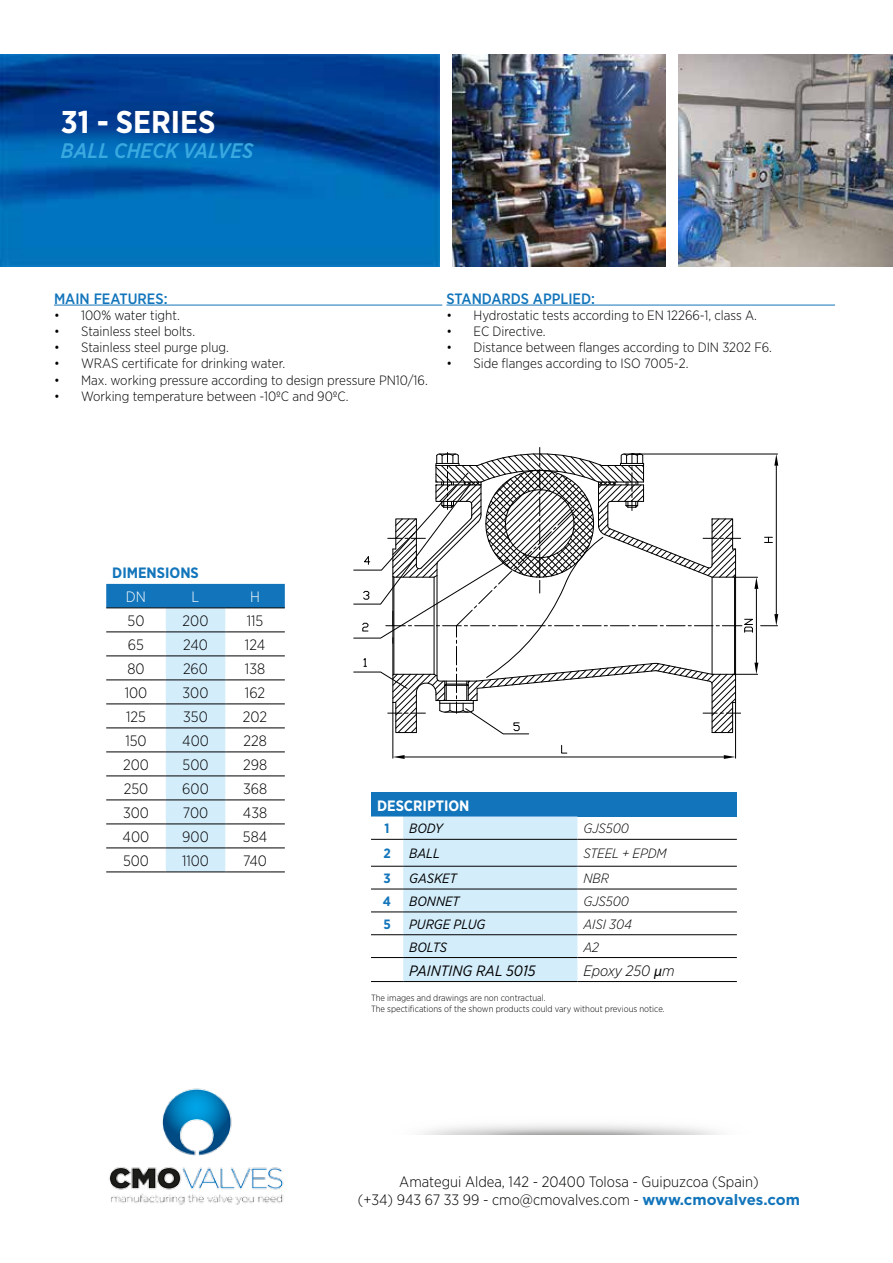
<style>
.page{position:relative;width:893px;height:1263px;background:#fff}
.page>*{position:absolute;margin:0;border:0;box-sizing:border-box;transform-origin:0 0}
.t1{font:700 31.5px "Gotham Narrow";color:#fff}
.t2{font:italic 500 21px "Gotham Narrow";color:#39a9e0}
.t3{font:300 15px/18px "Gotham Narrow";color:#000;text-align:center}
.t4{font:500 15px "Gotham Narrow";color:#1275bb}
.t5{font:italic 15px "Gotham Narrow";color:#000}
.t6{font:700 15px "Gotham Narrow";color:#fff}
.t7{font:700 15px "Gotham Narrow";color:#1275bb}
.t8{font:italic 300 15px "Gotham Narrow";color:#000}
.t9{font:300 15px "Gotham Narrow";color:#fff}
.t10{font:300 13.5px "Gotham Narrow";color:#000}
.t11{font:italic 13.5px "Gotham Narrow";color:#000}
.t12{font:italic 300 13.5px "Gotham Narrow";color:#000}
.t13{font:700 13.5px "Gotham Narrow";color:#1275bb}
.t14{font:300 9px/10.8px "Gotham Narrow";color:#000}
.s1{font-family:"Myriad Pro";font-weight:400}
.s2{font-family:"Gotham";font-weight:700;color:#1275bb}
</style>
<div class="page">
<img style="left:109px;top:1088px;width:175px;height:117px">
<img style="left:0;top:54px;width:440px;height:212px">
<img style="left:453px;top:54px;width:213px;height:212px">
<img style="left:679px;top:54px;width:214px;height:212px">
<hr style="left:393px;top:702px;width:1px;height:56px;background:#000">
<hr style="left:735px;top:702px;width:1px;height:56px;background:#000">
<hr style="left:405px;top:757px;width:319px;height:1px;background:#000">
<svg style="left:393px;top:755px;width:12px;height:4px"></svg>
<svg style="left:724px;top:755px;width:11px;height:4px"></svg>
<svg style="left:561px;top:745px;width:6px;height:9px"></svg>
<svg style="left:353px;top:447px;width:425px;height:287px"></svg>
<svg style="left:106px;top:584px;width:179px;height:287px"></svg>
<hr style="left:106px;top:607px;width:60px;height:1px;background:#000">
<hr style="left:166px;top:607px;width:59px;height:1px;background:#000">
<hr style="left:225px;top:607px;width:60px;height:1px;background:#000">
<hr style="left:106px;top:631px;width:60px;height:1px;background:#000">
<hr style="left:166px;top:631px;width:59px;height:1px;background:#000">
<hr style="left:225px;top:631px;width:60px;height:1px;background:#000">
<hr style="left:106px;top:655px;width:60px;height:1px;background:#000">
<hr style="left:166px;top:655px;width:59px;height:1px;background:#000">
<hr style="left:225px;top:655px;width:60px;height:1px;background:#000">
<hr style="left:106px;top:679px;width:60px;height:1px;background:#000">
<hr style="left:166px;top:679px;width:59px;height:1px;background:#000">
<hr style="left:225px;top:679px;width:60px;height:1px;background:#000">
<hr style="left:106px;top:703px;width:60px;height:1px;background:#000">
<hr style="left:166px;top:703px;width:59px;height:1px;background:#000">
<hr style="left:225px;top:703px;width:60px;height:1px;background:#000">
<hr style="left:106px;top:727px;width:60px;height:1px;background:#000">
<hr style="left:166px;top:727px;width:59px;height:1px;background:#000">
<hr style="left:225px;top:727px;width:60px;height:1px;background:#000">
<hr style="left:106px;top:751px;width:60px;height:1px;background:#000">
<hr style="left:166px;top:751px;width:59px;height:1px;background:#000">
<hr style="left:225px;top:751px;width:60px;height:1px;background:#000">
<hr style="left:106px;top:775px;width:60px;height:1px;background:#000">
<hr style="left:166px;top:775px;width:59px;height:1px;background:#000">
<hr style="left:225px;top:775px;width:60px;height:1px;background:#000">
<hr style="left:106px;top:799px;width:60px;height:1px;background:#000">
<hr style="left:166px;top:799px;width:59px;height:1px;background:#000">
<hr style="left:225px;top:799px;width:60px;height:1px;background:#000">
<hr style="left:106px;top:823px;width:60px;height:1px;background:#000">
<hr style="left:166px;top:823px;width:59px;height:1px;background:#000">
<hr style="left:225px;top:823px;width:60px;height:1px;background:#000">
<hr style="left:106px;top:847px;width:60px;height:1px;background:#000">
<hr style="left:166px;top:847px;width:59px;height:1px;background:#000">
<hr style="left:225px;top:847px;width:60px;height:1px;background:#000">
<hr style="left:106px;top:871px;width:60px;height:1px;background:#000">
<hr style="left:166px;top:871px;width:59px;height:1px;background:#000">
<hr style="left:225px;top:871px;width:60px;height:1px;background:#000">
<div style="left:371px;top:792px;width:366px;height:24px;background:#1275bb"></div>
<svg style="left:371px;top:816px;width:206px;height:165px;background:#d7ecf8"></svg>
<hr style="left:371px;top:839px;width:32px;height:1px;background:#000">
<hr style="left:403px;top:839px;width:174px;height:1px;background:#000">
<hr style="left:577px;top:839px;width:160px;height:1px;background:#000">
<hr style="left:371px;top:866px;width:32px;height:1px;background:#000">
<hr style="left:403px;top:866px;width:174px;height:1px;background:#000">
<hr style="left:577px;top:866px;width:160px;height:1px;background:#000">
<hr style="left:371px;top:889px;width:32px;height:1px;background:#000">
<hr style="left:403px;top:889px;width:174px;height:1px;background:#000">
<hr style="left:577px;top:889px;width:160px;height:1px;background:#000">
<hr style="left:371px;top:911px;width:32px;height:1px;background:#000">
<hr style="left:403px;top:911px;width:174px;height:1px;background:#000">
<hr style="left:577px;top:911px;width:160px;height:1px;background:#000">
<hr style="left:371px;top:934px;width:32px;height:1px;background:#000">
<hr style="left:403px;top:934px;width:174px;height:1px;background:#000">
<hr style="left:577px;top:934px;width:160px;height:1px;background:#000">
<hr style="left:371px;top:957px;width:32px;height:1px;background:#000">
<hr style="left:403px;top:957px;width:174px;height:1px;background:#000">
<hr style="left:577px;top:957px;width:160px;height:1px;background:#000">
<hr style="left:371px;top:981px;width:32px;height:1px;background:#000">
<hr style="left:403px;top:981px;width:174px;height:1px;background:#000">
<hr style="left:577px;top:981px;width:160px;height:1px;background:#000">
<hr style="left:54px;top:305px;width:388px;height:1px;background:#1275bb">
<hr style="left:446px;top:305px;width:389px;height:1px;background:#1275bb">
<h1 class="t1" style="left:61px;top:102px;width:156px">31 - SERIES</h1>
<h2 class="t2" style="left:61px;top:138px;width:194px">BALL CHECK VALVES</h2>
<p class="t4" style="left:54px;top:289px;width:115px">MAIN FEATURES:</p>
<p class="t10" style="left:54px;top:307px;width:127px">• 100% water tight.</p>
<p class="t10" style="left:54px;top:323px;width:143px">• Stainless steel bolts.</p>
<p class="t10" style="left:54px;top:339px;width:177px">• Stainless steel purge plug.</p>
<p class="t10" style="left:54px;top:355px;width:233px">• WRAS certificate for drinking water.</p>
<p class="t10" style="left:54px;top:372px;width:375px">• Max. working pressure according to design pressure PN10/16.</p>
<p class="t10" style="left:54px;top:388px;width:296px">• Working temperature between -10ºC and 90ºC.</p>
<p class="t4" style="left:446px;top:289px;width:150px">STANDARDS APPLIED:</p>
<p class="t10" style="left:446px;top:307px;width:312px">• Hydrostatic tests according to EN 12266-1, class A.</p>
<p class="t10" style="left:446px;top:323px;width:101px">• EC Directive.</p>
<p class="t10" style="left:446px;top:339px;width:327px">• Distance between flanges according to DIN 3202 F6.</p>
<p class="t10" style="left:446px;top:355px;width:243px">• Side flanges according to ISO 7005-2.</p>
<p class="t7" style="left:112px;top:563px;width:88px">DIMENSIONS</p>
<p class="t9" style="left:126px;top:587px;width:22px">DN</p>
<p class="t9" style="left:192px;top:587px;width:9px">L</p>
<p class="t9" style="left:250px;top:587px;width:11px">H</p>
<p class="t3" style="left:128px;top:611px;width:18px">50</p>
<p class="t3" style="left:183px;top:611px;width:27px">200</p>
<p class="t3" style="left:247px;top:611px;width:18px">115</p>
<p class="t3" style="left:128px;top:635px;width:18px">65</p>
<p class="t3" style="left:183px;top:635px;width:26px">240</p>
<p class="t3" style="left:245px;top:635px;width:22px">124</p>
<p class="t3" style="left:127px;top:659px;width:19px">80</p>
<p class="t3" style="left:183px;top:659px;width:27px">260</p>
<p class="t3" style="left:245px;top:659px;width:22px">138</p>
<p class="t3" style="left:125px;top:683px;width:24px">100</p>
<p class="t3" style="left:183px;top:683px;width:27px">300</p>
<p class="t3" style="left:245px;top:683px;width:22px">162</p>
<p class="t3" style="left:126px;top:707px;width:21px">125</p>
<p class="t3" style="left:183px;top:707px;width:26px">350</p>
<p class="t3" style="left:243px;top:707px;width:26px">202</p>
<p class="t3" style="left:125px;top:731px;width:23px">150</p>
<p class="t3" style="left:182px;top:731px;width:28px">400</p>
<p class="t3" style="left:243px;top:731px;width:25px">228</p>
<p class="t3" style="left:123px;top:755px;width:27px">200</p>
<p class="t3" style="left:183px;top:755px;width:28px">500</p>
<p class="t3" style="left:243px;top:755px;width:26px">298</p>
<p class="t3" style="left:124px;top:779px;width:26px">250</p>
<p class="t3" style="left:182px;top:779px;width:28px">600</p>
<p class="t3" style="left:243px;top:779px;width:26px">368</p>
<p class="t3" style="left:123px;top:803px;width:27px">300</p>
<p class="t3" style="left:183px;top:803px;width:27px">700</p>
<p class="t3" style="left:243px;top:803px;width:26px">438</p>
<p class="t3" style="left:123px;top:827px;width:28px">400</p>
<p class="t3" style="left:182px;top:827px;width:28px">900</p>
<p class="t3" style="left:243px;top:827px;width:26px">584</p>
<p class="t3" style="left:123px;top:851px;width:28px">500</p>
<p class="t3" style="left:182px;top:851px;width:29px">1100</p>
<p class="t3" style="left:243px;top:851px;width:25px">740</p>
<p class="t6" style="left:377px;top:796px;width:94px">DESCRIPTION</p>
<p class="t13" style="left:385px;top:820px;width:7px">1</p>
<p class="t11" style="left:409px;top:820px;width:35px">BODY</p>
<p class="t12" style="left:583px;top:820px;width:47px">GJS500</p>
<p class="t13" style="left:383px;top:845px;width:9px">2</p>
<p class="t11" style="left:409px;top:845px;width:32px">BALL</p>
<p class="t12" style="left:583px;top:845px;width:85px">STEEL + EPDM</p>
<p class="t13" style="left:383px;top:870px;width:9px">3</p>
<p class="t11" style="left:409px;top:870px;width:49px">GASKET</p>
<p class="t12" style="left:583px;top:870px;width:27px">NBR</p>
<p class="t13" style="left:383px;top:892px;width:10px">4</p>
<p class="t11" style="left:409px;top:893px;width:52px">BONNET</p>
<p class="t12" style="left:583px;top:893px;width:47px">GJS500</p>
<p class="t13" style="left:383px;top:915px;width:9px">5</p>
<p class="t11" style="left:409px;top:916px;width:78px">PURGE PLUG</p>
<p class="t12" style="left:583px;top:916px;width:50px">AISI 304</p>
<p class="t11" style="left:409px;top:938px;width:39px">BOLTS</p>
<p class="t12" style="left:583px;top:938px;width:17px">A2</p>
<p class="t5" style="left:409px;top:961px;width:128px">PAINTING RAL 5015</p>
<p class="t8" style="left:583px;top:961px;width:93px">Epoxy 250 <span class="s1">µ</span>m</p>
<p class="t14" style="left:371px;top:992px;width:295px">The images and drawings are non contractual.<br>The spectifications of the shown products could vary without previous notice.</p>
<p class="t3" style="left:358px;top:1172px;width:444px">Amategui Aldea, 142 - 20400 Tolosa - Guipuzcoa (Spain)<br>(+34) 943 67 33 99 - cmo@cmovalves.com - <span class="s2">www.cmovalves.com</span></p>
</div>
